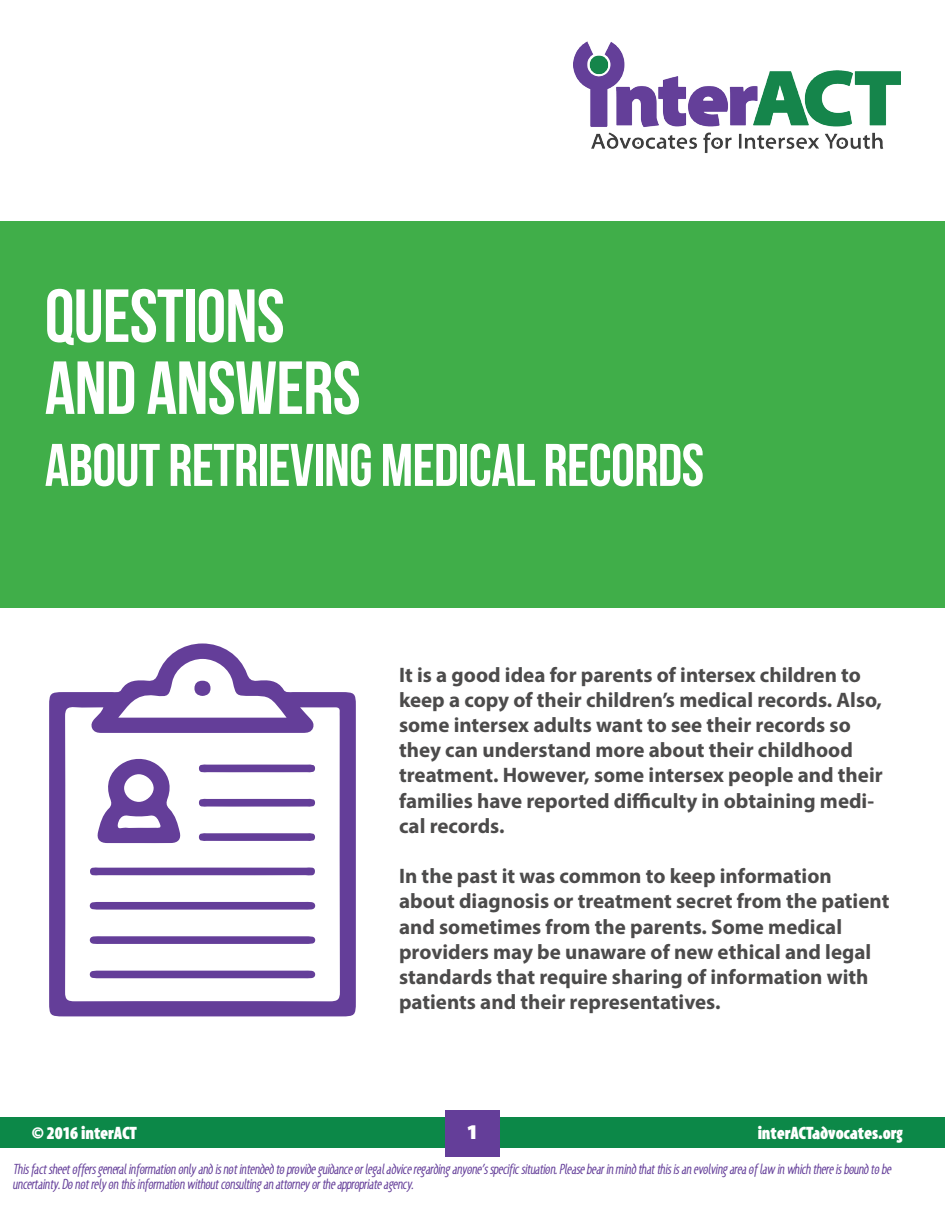
<style>
.page{position:relative;width:945px;height:1215px;background:#fff}
.page>*{position:absolute;margin:0;border:0;box-sizing:border-box;transform-origin:0 0}
.t1{font:75px "Bebas Neue";letter-spacing:-.01em;color:#fff}
.t2{font:60px "Bebas Neue";letter-spacing:-.01em;color:#fff}
.t3{font:700 21px/25.2px "Myriad Pro";color:#4c4b4b}
.t4{font:900 21px "Santana";color:#fff}
.t5{font:900 condensed 18px "Santana";color:#fff}
.t6{font:italic condensed 15px/15px "Santana";color:#643e99}
</style>
<div class="page">
<div style="left:0;top:221px;width:945px;height:387px;background:#40ae49"></div>
<img style="left:573px;top:42px;width:327px;height:111px">
<svg style="left:49px;top:643px;width:307px;height:373px"></svg>
<svg style="left:96px;top:757px;width:85px;height:86px"></svg>
<svg style="left:90px;top:866px;width:225px;height:11px"></svg>
<svg style="left:90px;top:902px;width:225px;height:8px;background:#6d499e"></svg>
<svg style="left:90px;top:936px;width:225px;height:8px;background:#6c489e"></svg>
<div style="left:90px;top:971px;width:225px;height:7px;background:#643e99"></div>
<svg style="left:199px;top:764px;width:116px;height:10px"></svg>
<svg style="left:199px;top:798px;width:116px;height:10px"></svg>
<svg style="left:199px;top:832px;width:116px;height:10px"></svg>
<div style="left:194px;top:681px;width:17px;height:15px;background:#643e99;border-radius:50%"></div>
<div style="left:0;top:1118px;width:945px;height:30px;background:#0c8848"></div>
<div style="left:445px;top:1110px;width:55px;height:47px;background:#643e99"></div>
<p class="t1" style="left:45px;top:275px;width:241px">QUESTIONS</p>
<p class="t1" style="left:45px;top:347px;width:317px">and ANSWERS</p>
<p class="t2" style="left:45px;top:432px;width:661px">ABOUT RETRIEVING MEDICAL RECORDS</p>
<p class="t3" style="left:399px;top:661px;width:485px">It is a good idea for parents of intersex children to keep a copy of their children’s medical records. Also, some intersex adults want to see their records so they can understand more about their childhood treatment. However, some intersex people and their families have reported difficulty in obtaining medi&shy;cal records.</p>
<p class="t3" style="left:399px;top:863px;width:492px">In the past it was common to keep information about diagnosis or treatment secret from the patient and sometimes from the parents. Some medical providers may be unaware of new ethical and legal standards that require sharing of information with patients and their representatives.</p>
<p class="t5" style="left:32px;top:1124px;width:107px">© 2016 interACT</p>
<p class="t4" style="left:466px;top:1120px;width:14px">1</p>
<p class="t5" style="left:758px;top:1124px;width:147px">interACTadvocates.org</p>
<p class="t6" style="left:13px;top:1162px;width:882px">Thisfactsheetoffersgeneral information only and isnotintended to provideguidanceorlegal adviceregardinganyone’sspecificsituation.Pleasebearin mind thatthisisan evolvingarea of law in which thereisbound to be uncertainty.Do notrely on thisinformation withoutconsultingan attorney ortheappropriateagency.</p>
</div>
